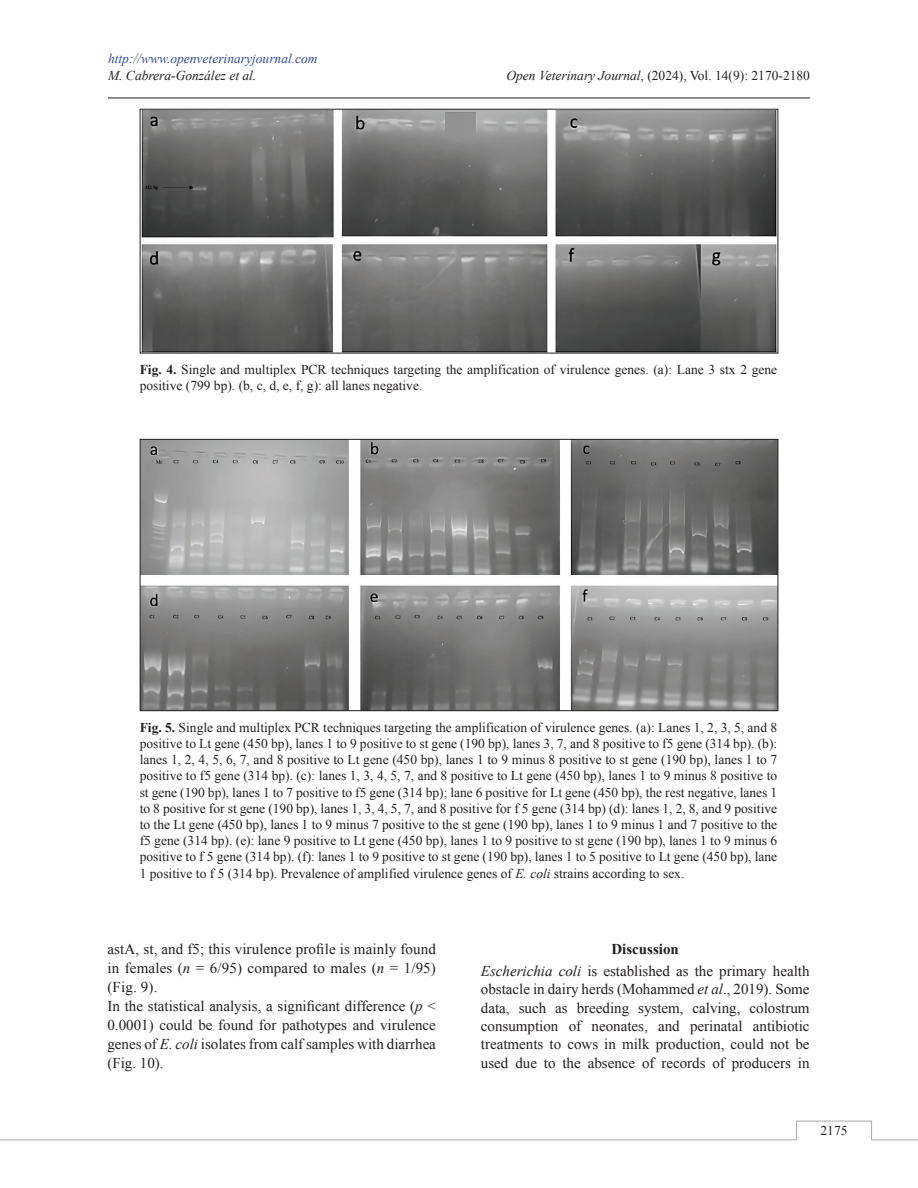
<style>
.page{position:relative;width:918px;height:1188px;background:#fff}
.page>*{position:absolute;margin:0;border:0;box-sizing:border-box;transform-origin:0 0}
.t1{font:15px/18.9px "Times New Roman";color:#231f20}
.t2{font:13.5px/16.2px "Times New Roman";color:#231f20}
.t3{font:italic 13.5px "Times New Roman";color:#304d94}
.t4{font:italic 13.5px "Times New Roman";color:#231f20}
.s1{font-style:italic}
.s2{font-weight:700}
</style>
<div class="page">
<hr style="left:108px;top:98px;width:702px;height:1px;background:#231f20">
<svg style="left:0;top:1120px;width:918px;height:21px"></svg>
<img style="left:142px;top:111px;width:634px;height:240px">
<div style="left:140px;top:109px;width:638px;height:244px;border:1px solid #231f20"></div>
<img style="left:142px;top:441px;width:634px;height:268px">
<div style="left:140px;top:439px;width:638px;height:272px;border:1px solid #231f20"></div>
<p class="t3" style="left:108px;top:50px;width:211px">http://www.openveterinaryjournal.com</p>
<p class="t4" style="left:108px;top:66px;width:150px">M. Cabrera-González et al.</p>
<p class="t2" style="left:506px;top:67px;width:305px"><span class="s1">Open Veterinary Journal</span>, (2024), Vol. 14(9): 2170-2180</p>
<p class="t2" style="left:140px;top:361px;width:639px"><span class="s2">Fig. 4.</span> Single and multiplex PCR techniques targeting the amplification of virulence genes. (a): Lane 3 stx 2 gene positive (799 bp). (b, c, d, e, f, g): all lanes negative.</p>
<p class="t2" style="left:140px;top:719px;width:639px;text-align:justify"><span class="s2">Fig. 5.</span> Single and multiplex PCR techniques targeting the amplification of virulence genes. (a): Lanes 1, 2, 3, 5, and 8 positive to Lt gene (450 bp), lanes 1 to 9 positive to st gene (190 bp), lanes 3, 7, and 8 positive to f5 gene (314 bp). (b): lanes 1, 2, 4, 5, 6, 7, and 8 positive to Lt gene (450 bp), lanes 1 to 9 minus 8 positive to st gene (190 bp), lanes 1 to 7 positive to f5 gene (314 bp). (c): lanes 1, 3, 4, 5, 7, and 8 positive to Lt gene (450 bp), lanes 1 to 9 minus 8 positive to st gene (190 bp), lanes 1 to 7 positive to f5 gene (314 bp); lane 6 positive for Lt gene (450 bp), the rest negative, lanes 1 to 8 positive for st gene (190 bp), lanes 1, 3, 4, 5, 7, and 8 positive for f 5 gene (314 bp) (d): lanes 1, 2, 8, and 9 positive to the Lt gene (450 bp), lanes 1 to 9 minus 7 positive to the st gene (190 bp), lanes 1 to 9 minus 1 and 7 positive to the f5 gene (314 bp). (e): lane 9 positive to Lt gene (450 bp), lanes 1 to 9 positive to st gene (190 bp), lanes 1 to 9 minus 6 positive to f 5 gene (314 bp). (f): lanes 1 to 9 positive to st gene (190 bp), lanes 1 to 5 positive to Lt gene (450 bp), lane 1 positive to f 5 (314 bp). Prevalence of amplified virulence genes of <span class="s1">E. coli</span> strains according to sex.</p>
<p class="t1" style="left:107px;top:939px;width:330px">astA, st, and f5; this virulence profile is mainly found in females (<span class="s1">n</span> = 6/95) compared to males (<span class="s1">n</span> = 1/95) (Fig. 9).<br>In the statistical analysis, a significant difference (<span class="s1">p</span> &lt; 0.0001) could be found for pathotypes and virulence genes of <span class="s1">E. coli</span> isolates from calf samples with diarrhea (Fig. 10).</p>
<p class="t1" style="left:481px;top:937px;width:330px;line-height:22.2px;text-align:center"><span class="s2">Discussion<br></span><span class="s1">Escherichia coli</span> is established as the primary health</p>
<p class="t1" style="left:481px;top:980px;width:330px;line-height:18.5px;text-align:justify">obstacle in dairy herds (Mohammed <span class="s1">et al</span>., 2019). Some data, such as breeding system, calving, colostrum consumption of neonates, and perinatal antibiotic treatments to cows in milk production, could not be used due to the absence of records of producers in</p>
<p class="t2" style="left:820px;top:1122px;width:28px">2175</p>
</div>
